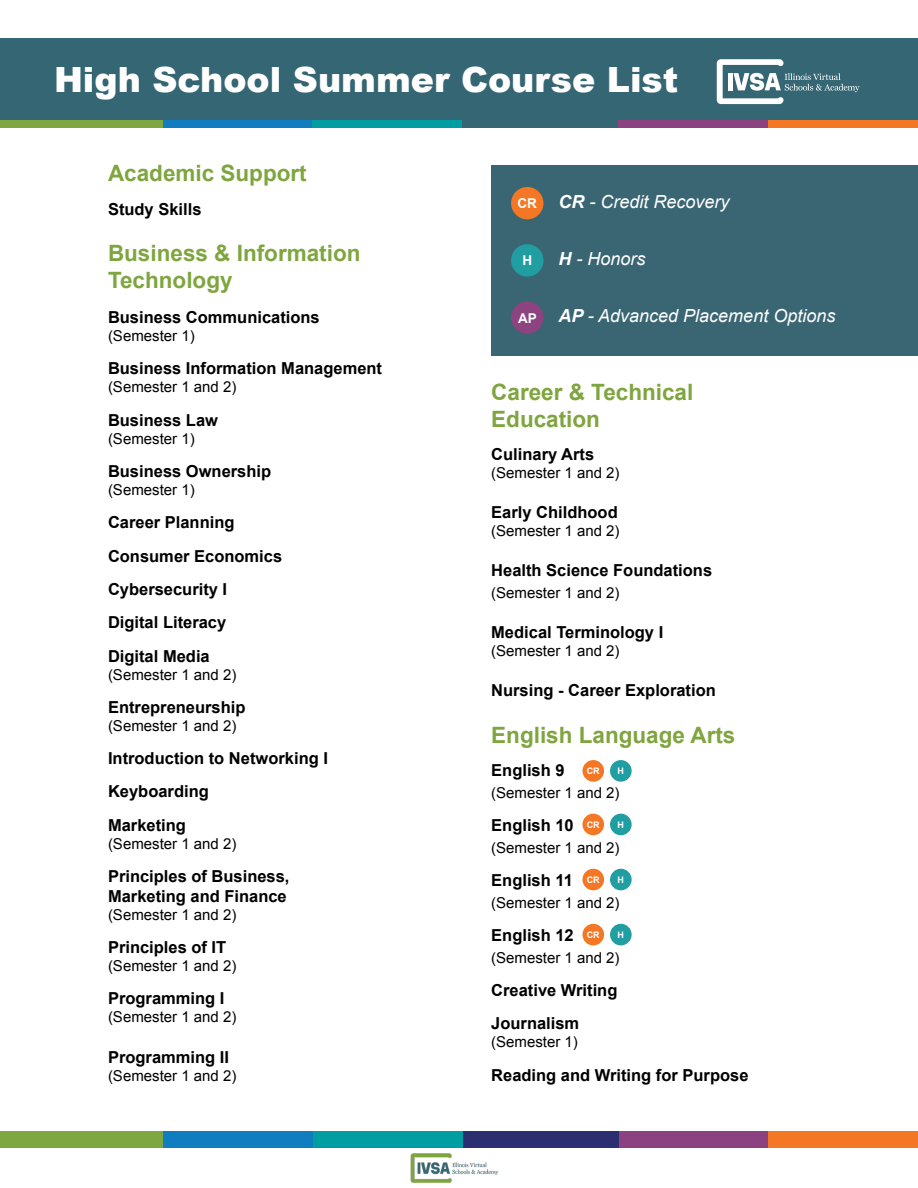
<style>
.page{position:relative;width:918px;height:1188px;background:#fff}
.page>*{position:absolute;margin:0;border:0;box-sizing:border-box;transform-origin:0 0}
.t1{font:900 34.8px "Arial";color:#fff}
.t2{font:700 22.5px/27px "Arial";color:#7fa53f}
.t3{font:italic 18px "Arial";color:#fff}
.t4{font:700 16.5px/19.8px "Arial";color:#000}
.t5{font:15px "Arial";color:#000}
.t6{font:700 13.5px "Arial";color:#fff}
.t7{font:700 9px "Arial";color:#fff}
.s1{font-weight:700}
</style>
<div class="page">
<div style="left:0;top:38px;width:918px;height:83px;background:#356673"></div>
<div style="left:0;top:121px;width:163px;height:7px;background:#7ea742"></div>
<div style="left:462px;top:121px;width:157px;height:7px;background:#356673"></div>
<div style="left:163px;top:121px;width:149px;height:7px;background:#107dc1"></div>
<div style="left:312px;top:121px;width:150px;height:7px;background:#009ea2"></div>
<div style="left:619px;top:121px;width:149px;height:7px;background:#8c4280"></div>
<div style="left:768px;top:121px;width:150px;height:7px;background:#f37724"></div>
<div style="left:0;top:1131px;width:163px;height:16px;background:#7ea742"></div>
<div style="left:463px;top:1131px;width:156px;height:16px;background:#2b2e70"></div>
<div style="left:163px;top:1131px;width:150px;height:16px;background:#107dc1"></div>
<div style="left:313px;top:1131px;width:150px;height:16px;background:#009ea2"></div>
<div style="left:619px;top:1131px;width:150px;height:16px;background:#8c4280"></div>
<div style="left:768px;top:1131px;width:150px;height:16px;background:#f37724"></div>
<svg style="left:717px;top:59px;width:143px;height:45px"></svg>
<img style="left:410px;top:1153px;width:89px;height:30px">
<div style="left:491px;top:165px;width:427px;height:191px;background:#3a6673"></div>
<div style="left:512px;top:188px;width:30px;height:30px;background:#f37724;border-radius:50%"></div>
<div style="left:511px;top:187px;width:32px;height:32px;border:2px solid #f37724;border-radius:50%"></div>
<div style="left:512px;top:245px;width:30px;height:30px;background:#219ea1;border-radius:50%"></div>
<div style="left:511px;top:244px;width:32px;height:33px;border:2px solid #219ea1;border-radius:50%"></div>
<div style="left:512px;top:303px;width:30px;height:30px;background:#8d4380;border-radius:50%"></div>
<div style="left:511px;top:301px;width:32px;height:33px;border:2px solid #8d4380;border-radius:50%"></div>
<div style="left:583px;top:761px;width:20px;height:20px;background:#f37724;border-radius:50%"></div>
<div style="left:582px;top:760px;width:22px;height:22px;border:2px solid #f37724;border-radius:50%"></div>
<div style="left:611px;top:761px;width:20px;height:20px;background:#219ea1;border-radius:50%"></div>
<div style="left:610px;top:760px;width:22px;height:22px;border:2px solid #219ea1;border-radius:50%"></div>
<div style="left:583px;top:869px;width:20px;height:21px;background:#f37724;border-radius:50%"></div>
<div style="left:582px;top:869px;width:22px;height:21px;border:2px solid #f37724;border-radius:50%"></div>
<div style="left:611px;top:869px;width:20px;height:21px;background:#219ea1;border-radius:50%"></div>
<div style="left:610px;top:869px;width:22px;height:21px;border:2px solid #219ea1;border-radius:50%"></div>
<div style="left:583px;top:814px;width:20px;height:21px;background:#f37724;border-radius:50%"></div>
<div style="left:582px;top:814px;width:22px;height:21px;border:2px solid #f37724;border-radius:50%"></div>
<div style="left:611px;top:814px;width:20px;height:21px;background:#219ea1;border-radius:50%"></div>
<div style="left:610px;top:814px;width:22px;height:21px;border:2px solid #219ea1;border-radius:50%"></div>
<div style="left:583px;top:925px;width:20px;height:20px;background:#f37724;border-radius:50%"></div>
<div style="left:582px;top:924px;width:22px;height:21px;border:2px solid #f37724;border-radius:50%"></div>
<div style="left:611px;top:925px;width:20px;height:20px;background:#219ea1;border-radius:50%"></div>
<div style="left:610px;top:924px;width:22px;height:21px;border:2px solid #219ea1;border-radius:50%"></div>
<h1 class="t1" style="left:54px;top:55px;width:626px">High School Summer Course List</h1>
<p class="t2" style="left:108px;top:161px;width:200px">Academic Support</p>
<p class="t4" style="left:108px;top:200px;width:95px">Study Skills</p>
<p class="t3" style="left:559px;top:190px;width:173px"><span class="s1">CR</span> - Credit Recovery</p>
<p class="t3" style="left:559px;top:247px;width:89px"><span class="s1">H</span> - Honors</p>
<p class="t6" style="left:518px;top:194px;width:21px">CR</p>
<p class="t2" style="left:108px;top:240px;width:254px">Business &amp; Information<br>Technology</p>
<p class="t4" style="left:108px;top:308px;width:213px">Business Communications</p>
<p class="t5" style="left:108px;top:326px;width:88px">(Semester 1)</p>
<p class="t4" style="left:108px;top:359px;width:276px">Business Information Management</p>
<p class="t5" style="left:108px;top:377px;width:130px">(Semester 1 and 2)</p>
<p class="t4" style="left:108px;top:411px;width:112px">Business Law</p>
<p class="t5" style="left:108px;top:429px;width:88px">(Semester 1)</p>
<p class="t4" style="left:108px;top:462px;width:165px">Business Ownership</p>
<p class="t5" style="left:108px;top:480px;width:88px">(Semester 1)</p>
<p class="t4" style="left:108px;top:513px;width:128px">Career Planning</p>
<p class="t4" style="left:108px;top:547px;width:176px">Consumer Economics</p>
<p class="t4" style="left:108px;top:580px;width:121px">Cybersecurity I</p>
<p class="t4" style="left:108px;top:613px;width:120px">Digital Literacy</p>
<p class="t4" style="left:108px;top:646px;width:103px">Digital Media</p>
<p class="t5" style="left:108px;top:664px;width:130px">(Semester 1 and 2)</p>
<p class="t4" style="left:108px;top:698px;width:139px">Entrepreneurship</p>
<p class="t5" style="left:108px;top:716px;width:130px">(Semester 1 and 2)</p>
<p class="t4" style="left:108px;top:749px;width:222px">Introduction to Networking I</p>
<p class="t4" style="left:108px;top:782px;width:102px">Keyboarding</p>
<p class="t4" style="left:108px;top:816px;width:79px">Marketing</p>
<p class="t5" style="left:108px;top:834px;width:130px">(Semester 1 and 2)</p>
<p class="t4" style="left:108px;top:867px;width:183px">Principles of Business,<br>Marketing and Finance</p>
<p class="t5" style="left:108px;top:905px;width:130px">(Semester 1 and 2)</p>
<p class="t4" style="left:108px;top:938px;width:120px">Principles of IT</p>
<p class="t5" style="left:108px;top:956px;width:130px">(Semester 1 and 2)</p>
<p class="t4" style="left:108px;top:989px;width:118px">Programming I</p>
<p class="t5" style="left:108px;top:1007px;width:130px">(Semester 1 and 2)</p>
<p class="t4" style="left:108px;top:1047px;width:123px">Programming II</p>
<p class="t5" style="left:108px;top:1065px;width:130px">(Semester 1 and 2)</p>
<p class="t6" style="left:522px;top:252px;width:11px">H</p>
<p class="t3" style="left:559px;top:305px;width:278px"><span class="s1">AP</span> - Advanced Placement Options</p>
<p class="t6" style="left:518px;top:309px;width:20px">AP</p>
<p class="t2" style="left:491px;top:379px;width:204px">Career &amp; Technical<br>Education</p>
<p class="t4" style="left:491px;top:445px;width:104px">Culinary Arts</p>
<p class="t5" style="left:491px;top:463px;width:130px">(Semester 1 and 2)</p>
<p class="t4" style="left:491px;top:503px;width:128px">Early Childhood</p>
<p class="t5" style="left:491px;top:521px;width:130px">(Semester 1 and 2)</p>
<p class="t4" style="left:491px;top:561px;width:222px">Health Science Foundations</p>
<p class="t5" style="left:491px;top:583px;width:130px">(Semester 1 and 2)</p>
<p class="t4" style="left:491px;top:623px;width:174px">Medical Terminology I</p>
<p class="t5" style="left:491px;top:641px;width:130px">(Semester 1 and 2)</p>
<p class="t4" style="left:491px;top:681px;width:226px">Nursing - Career Exploration</p>
<p class="t2" style="left:491px;top:722px;width:246px">English Language Arts</p>
<p class="t4" style="left:491px;top:761px;width:75px">English 9</p>
<p class="t5" style="left:491px;top:783px;width:130px">(Semester 1 and 2)</p>
<p class="t4" style="left:491px;top:816px;width:84px">English 10</p>
<p class="t5" style="left:491px;top:838px;width:130px">(Semester 1 and 2)</p>
<p class="t4" style="left:491px;top:871px;width:83px">English 11</p>
<p class="t5" style="left:491px;top:893px;width:130px">(Semester 1 and 2)</p>
<p class="t4" style="left:491px;top:926px;width:84px">English 12</p>
<p class="t5" style="left:491px;top:948px;width:130px">(Semester 1 and 2)</p>
<p class="t4" style="left:491px;top:981px;width:128px">Creative Writing</p>
<p class="t4" style="left:491px;top:1014px;width:90px">Journalism</p>
<p class="t5" style="left:491px;top:1032px;width:88px">(Semester 1)</p>
<p class="t4" style="left:491px;top:1065px;width:259px">Reading and Writing for Purpose</p>
<p class="t7" style="left:587px;top:765px;width:14px">CR</p>
<p class="t7" style="left:618px;top:765px;width:8px">H</p>
<p class="t7" style="left:587px;top:819px;width:14px">CR</p>
<p class="t7" style="left:618px;top:819px;width:8px">H</p>
<p class="t7" style="left:587px;top:874px;width:14px">CR</p>
<p class="t7" style="left:618px;top:874px;width:8px">H</p>
<p class="t7" style="left:587px;top:929px;width:14px">CR</p>
<p class="t7" style="left:618px;top:929px;width:8px">H</p>
</div>
